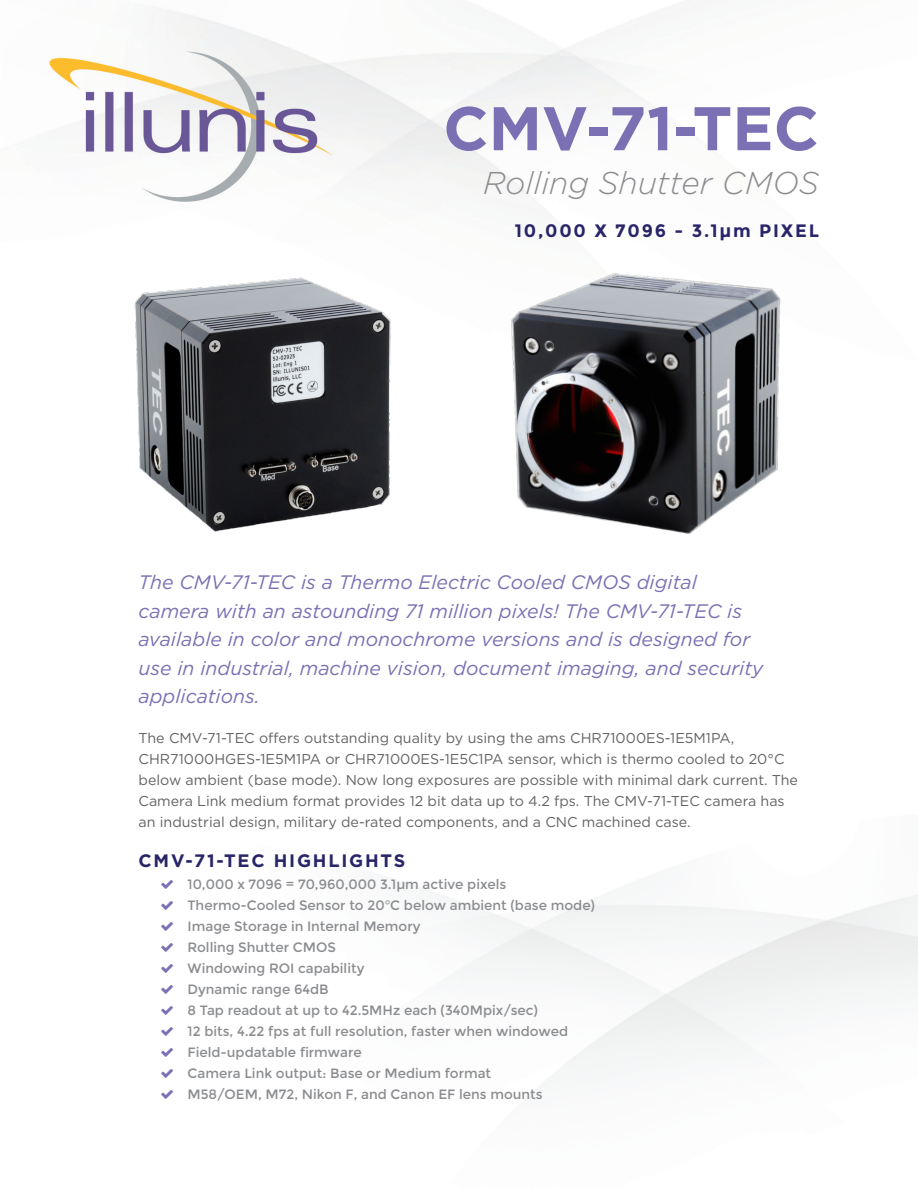
<style>
.page{position:relative;width:918px;height:1188px;background:#fff}
.page>*{position:absolute;margin:0;border:0;box-sizing:border-box;transform-origin:0 0}
.t1{font:700 61.5px "Gotham";color:#7b70b3}
.t2{font:italic 300 31.5px "Gotham";color:#8a8c8f}
.t3{font:italic 19.5px/28.5px "Gotham";color:#7b70b3}
.t4{font:700 18px "Montserrat";letter-spacing:.1em;color:#282568}
.t5{font:700 18px "Gotham";letter-spacing:.1em;color:#282568}
.t6{font:14.25px/21px "Gotham";color:#636366}
.t7{font:13.5px "Montserrat";color:#8a8c8f}
</style>
<div class="page">
<img style="left:49px;top:0;width:641px;height:214px">
<img style="left:134px;top:277px;width:257px;height:255px">
<img style="left:511px;top:273px;width:270px;height:261px">
<p class="t1" style="left:443px;top:88px;width:377px">CMV-71-TEC</p>
<p class="t2" style="left:483px;top:163px;width:337px">Rolling Shutter CMOS</p>
<p class="t4" style="left:515px;top:220px;width:306px">10,000 X 7096 - 3.1μm PIXEL</p>
<p class="t3" style="left:139px;top:568px;width:626px">The CMV-71-TEC is a Thermo Electric Cooled CMOS digital camera with an astounding 71 million pixels! The CMV-71-TEC is available in color and monochrome versions and is designed for use in industrial, machine vision, document imaging, and security applications.</p>
<p class="t6" style="left:139px;top:727px;width:661px">The CMV-71-TEC offers outstanding quality by using the ams CHR71000ES-1E5M1PA, CHR71000HGES-1E5M1PA or CHR71000ES-1E5C1PA sensor, which is thermo cooled to 20°C below ambient (base mode). Now long exposures are possible with minimal dark current. The Camera Link medium format provides 12 bit data up to 4.2 fps. The CMV-71-TEC camera has an industrial design, military de-rated components, and a CNC machined case.</p>
<p class="t5" style="left:139px;top:849px;width:268px">CMV-71-TEC HIGHLIGHTS</p>
<p class="t7" style="left:188px;top:876px;width:320px">10,000 x 7096 = 70,960,000 3.1μm active pixels</p>
<p class="t7" style="left:188px;top:897px;width:409px">Thermo-Cooled Sensor to 20°C below ambient (base mode)</p>
<p class="t7" style="left:188px;top:918px;width:235px">Image Storage in Internal Memory</p>
<p class="t7" style="left:188px;top:939px;width:150px">Rolling Shutter CMOS</p>
<p class="t7" style="left:188px;top:960px;width:178px">Windowing ROI capability</p>
<p class="t7" style="left:188px;top:981px;width:143px">Dynamic range 64dB</p>
<p class="t7" style="left:188px;top:1002px;width:352px">8 Tap readout at up to 42.5MHz each (340Mpix/sec)</p>
<p class="t7" style="left:188px;top:1023px;width:382px">12 bits, 4.22 fps at full resolution, faster when windowed</p>
<p class="t7" style="left:188px;top:1044px;width:176px">Field-updatable firmware</p>
<p class="t7" style="left:188px;top:1065px;width:305px">Camera Link output: Base or Medium format</p>
<p class="t7" style="left:188px;top:1086px;width:357px">M58/OEM, M72, Nikon F, and Canon EF lens mounts</p>
</div>
